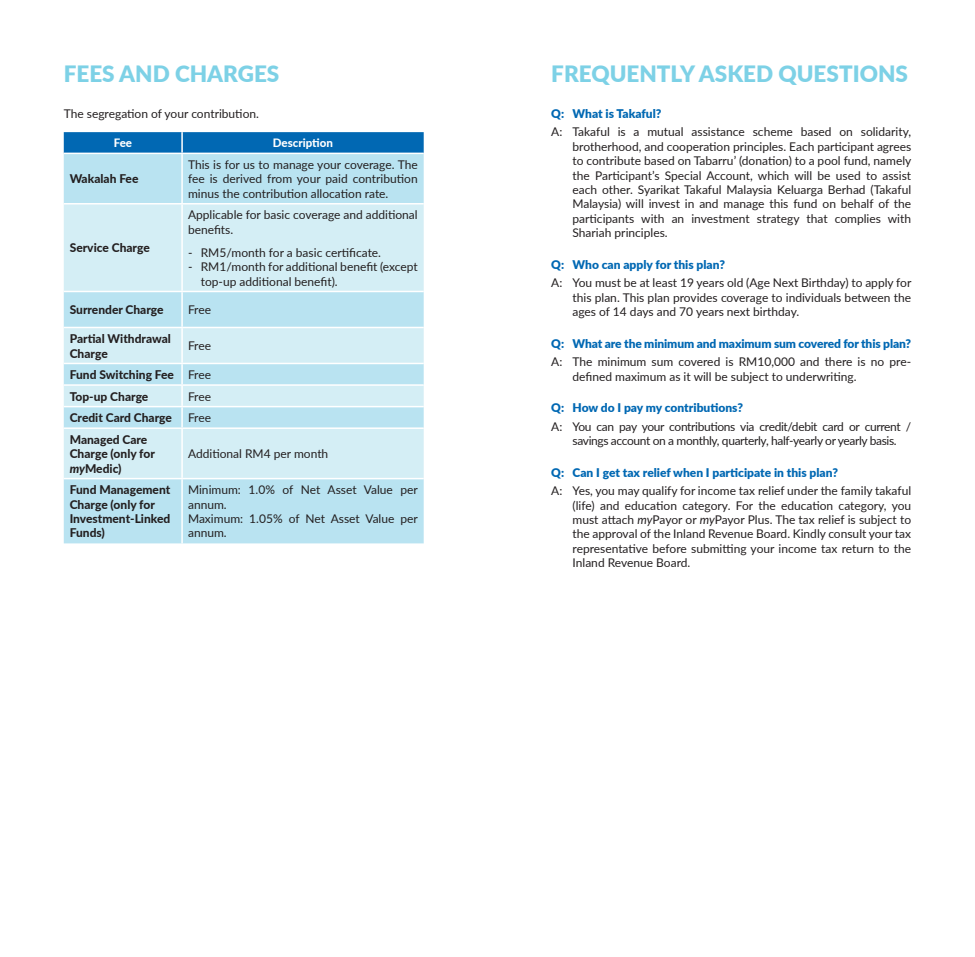
<style>
.page{position:relative;width:975px;height:957px;background:#fff}
.page>*{position:absolute;margin:0;border:0;box-sizing:border-box;transform-origin:0 0}
.t1{font:900 22.5px "Lato";color:#7dd1e6}
.t2{font:12px/14.4px "Lato";color:#231f20}
.t3{font:800 12px/14.4px "Lato";color:#231f20}
.t4{font:900 12px "Lato";letter-spacing:-.005em;color:#0168b3}
.t5{font:12px/14.4px "Lato";letter-spacing:-.03em;color:#231f20;text-align:center}
.t6{font:800 11.55px "Lato";color:#fff}
.s1{font-style:italic}
</style>
<div class="page">
<svg style="left:64px;top:132px;width:360px;height:21px;background:#076bb4"></svg>
<div style="left:64px;top:154px;width:360px;height:389px;background:#b9e3f1"></div>
<svg style="left:64px;top:204px;width:360px;height:274px;background:#ccebf3"></svg>
<hr style="left:181px;top:132px;width:2px;height:21px;background:#fff">
<hr style="left:181px;top:154px;width:2px;height:49px;background:#fff">
<hr style="left:181px;top:204px;width:2px;height:87px;background:#fff">
<hr style="left:181px;top:292px;width:2px;height:35px;background:#fff">
<hr style="left:181px;top:328px;width:2px;height:34px;background:#fff">
<hr style="left:181px;top:364px;width:2px;height:20px;background:#fff">
<hr style="left:181px;top:386px;width:2px;height:20px;background:#fff">
<hr style="left:181px;top:407px;width:2px;height:20px;background:#fff">
<hr style="left:181px;top:429px;width:2px;height:49px;background:#fff">
<hr style="left:181px;top:479px;width:2px;height:64px;background:#fff">
<hr style="left:64px;top:203px;width:118px;height:1px;background:#fff">
<hr style="left:182px;top:203px;width:242px;height:1px;background:#fff">
<hr style="left:64px;top:291px;width:118px;height:1px;background:#fff">
<hr style="left:182px;top:291px;width:242px;height:1px;background:#fff">
<hr style="left:64px;top:327px;width:118px;height:1px;background:#fff">
<hr style="left:64px;top:362px;width:118px;height:2px;background:#fff">
<hr style="left:64px;top:384px;width:118px;height:2px;background:#fff">
<hr style="left:64px;top:406px;width:118px;height:1px;background:#fff">
<hr style="left:64px;top:427px;width:118px;height:2px;background:#fff">
<hr style="left:64px;top:478px;width:118px;height:1px;background:#fff">
<hr style="left:182px;top:327px;width:242px;height:1px;background:#fff">
<hr style="left:182px;top:362px;width:242px;height:2px;background:#fff">
<hr style="left:182px;top:384px;width:242px;height:2px;background:#fff">
<hr style="left:182px;top:406px;width:242px;height:1px;background:#fff">
<hr style="left:182px;top:427px;width:242px;height:2px;background:#fff">
<hr style="left:182px;top:478px;width:242px;height:1px;background:#fff">
<p class="t1" style="left:64px;top:57px;width:217px">FEES AND CHARGES</p>
<p class="t2" style="left:64px;top:105px;width:197px">The segregation of your contribution.</p>
<p class="t6" style="left:114px;top:135px;width:20px">Fee</p>
<p class="t6" style="left:273px;top:135px;width:62px">Description</p>
<p class="t3" style="left:70px;top:171px;width:70px">Wakalah Fee</p>
<p class="t2" style="left:188px;top:157px;width:231px;text-align:justify">This is for us to manage your coverage. The fee is derived from your paid contribution minus the contribution allocation rate.</p>
<p class="t3" style="left:70px;top:240px;width:82px">Service Charge</p>
<p class="t2" style="left:188px;top:207px;width:231px">Applicable for basic coverage and additional benefits.</p>
<p class="t2" style="left:188px;top:244px;width:195px">- RM5/month for a basic certificate.</p>
<p class="t2" style="left:201px;top:259px;width:218px;text-indent:-13px">- RM1/month for additional benefit (except top-up additional benefit).</p>
<p class="t3" style="left:70px;top:302px;width:95px">Surrender Charge</p>
<p class="t2" style="left:188px;top:302px;width:25px">Free</p>
<p class="t3" style="left:70px;top:331px;width:103px">Partial Withdrawal<br>Charge</p>
<p class="t2" style="left:188px;top:338px;width:25px">Free</p>
<p class="t3" style="left:70px;top:367px;width:106px">Fund Switching Fee</p>
<p class="t2" style="left:188px;top:367px;width:25px">Free</p>
<p class="t3" style="left:70px;top:388px;width:80px">Top-up Charge</p>
<p class="t2" style="left:188px;top:388px;width:25px">Free</p>
<p class="t3" style="left:70px;top:410px;width:104px">Credit Card Charge</p>
<p class="t2" style="left:188px;top:410px;width:25px">Free</p>
<p class="t3" style="left:70px;top:431px;width:87px">Managed Care<br>Charge (only for <span class="s1">my</span>Medic)</p>
<p class="t2" style="left:188px;top:446px;width:142px">Additional RM4 per month</p>
<p class="t3" style="left:70px;top:482px;width:102px">Fund Management<br>Charge (only for<br>Investment-Linked<br>Funds)</p>
<p class="t2" style="left:188px;top:482px;width:231px">Minimum: 1.0% of Net Asset Value per annum.</p>
<p class="t2" style="left:188px;top:511px;width:231px">Maximum: 1.05% of Net Asset Value per annum.</p>
<p class="t1" style="left:551px;top:57px;width:358px">FREQUENTLY ASKED QUESTIONS</p>
<p class="t4" style="left:551px;top:104px;width:112px">Q: What is Takaful?</p>
<p class="t2" style="left:572px;top:124px;width:340px;text-align:justify;text-indent:-21px">A: Takaful is a mutual assistance scheme based on solidarity, brotherhood, and cooperation principles. Each participant agrees to contribute based on Tabarru’ (donation) to a pool fund, namely the Participant’s Special Account, which will be used to assist each other. Syarikat Takaful Malaysia Keluarga Berhad (Takaful Malaysia) will invest in and manage this fund on behalf of the participants with an investment strategy that complies with Shariah principles.</p>
<p class="t4" style="left:551px;top:255px;width:175px">Q: Who can apply for this plan?</p>
<p class="t2" style="left:572px;top:275px;width:340px;text-align:justify;text-indent:-21px">A: You must be at least 19 years old (Age Next Birthday) to apply for this plan. This plan provides coverage to individuals between the ages of 14 days and 70 years next birthday.</p>
<p class="t4" style="left:551px;top:334px;width:361px">Q: What are the minimum and maximum sum covered for this plan?</p>
<p class="t2" style="left:572px;top:354px;width:340px;text-indent:-21px">A: The minimum sum covered is RM10,000 and there is no pre&shy;defined maximum as it will be subject to underwriting.</p>
<p class="t4" style="left:551px;top:398px;width:193px">Q: How do I pay my contributions?</p>
<p class="t5" style="left:551px;top:418px;width:361px">A: You can pay your contributions via credit/debit card or current / savings account on a monthly, quarterly, half-yearly or yearly basis.</p>
<p class="t4" style="left:551px;top:463px;width:288px">Q: Can I get tax relief when I participate in this plan?</p>
<p class="t2" style="left:572px;top:483px;width:340px;text-align:justify;text-indent:-21px">A: Yes, you may qualify for income tax relief under the family takaful (life) and education category. For the education category, you must attach <span class="s1">my</span>Payor or <span class="s1">my</span>Payor Plus. The tax relief is subject to the approval of the Inland Revenue Board. Kindly consult your tax representative before submitting your income tax return to the Inland Revenue Board.</p>
</div>
